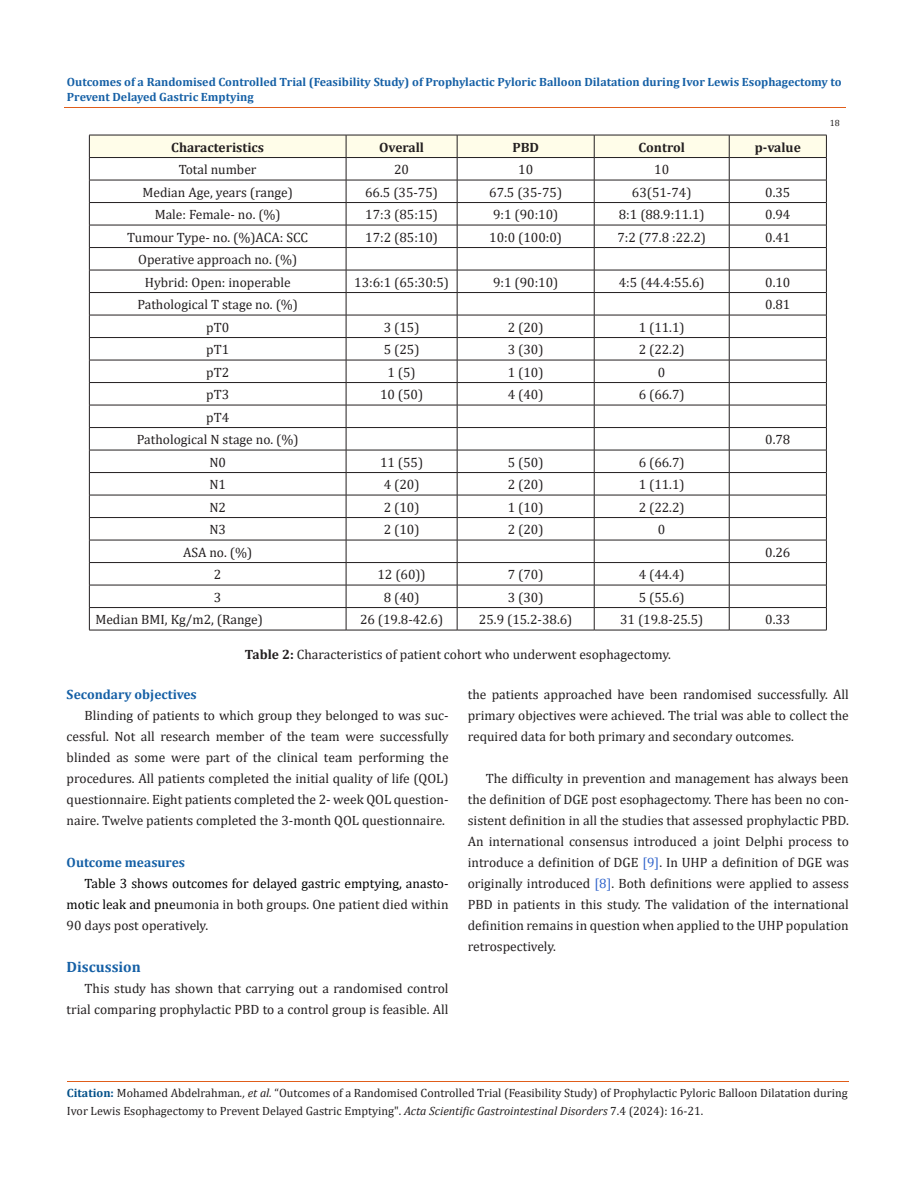
<style>
.page{position:relative;width:917px;height:1188px;background:#fff}
.page>*{position:absolute;margin:0;border:0;box-sizing:border-box;transform-origin:0 0}
.t1{font:700 15px "Cambria";color:#1560a6}
.t2{font:13.5px/21px "Cambria";color:#231f20;text-align:justify}
.t3{font:13.5px/21px "Cambria";color:#000;text-align:justify}
.t4{font:700 13.5px "Cambria";color:#231f20}
.t5{font:700 13.5px "Cambria";color:#1560a6}
.t6{font:12px/18px "Cambria";color:#231f20}
.t7{font:700 12px/15px "Cambria";color:#1560a6}
.t8{font:9px "Cambria";color:#231f20}
.s1{font-weight:700}
.s2{color:#231f20}
.s3{color:#36c}
.s4{font-weight:700;color:#035089}
.s5{font-style:italic}
</style>
<div class="page">
<svg style="left:89px;top:135px;width:738px;height:495px"></svg>
<hr style="left:89px;top:630px;width:257px;height:1px;background:#231f20">
<hr style="left:346px;top:630px;width:111px;height:1px;background:#231f20">
<hr style="left:457px;top:630px;width:137px;height:1px;background:#231f20">
<hr style="left:594px;top:630px;width:135px;height:1px;background:#231f20">
<hr style="left:729px;top:630px;width:97px;height:1px;background:#231f20">
<hr style="left:64px;top:108px;width:781px;height:1px;background:#e05d1a">
<hr style="left:67px;top:1082px;width:781px;height:1px;background:#e05d1a">
<p class="t7" style="left:67px;top:74px;width:776px">Outcomes of a Randomised Controlled Trial (Feasibility Study) of Prophylactic Pyloric Balloon Dilatation during Ivor Lewis Esophagectomy to<br>Prevent Delayed Gastric Emptying</p>
<p class="t8" style="left:829px;top:118px;width:11px">18</p>
<p class="t4" style="left:171px;top:137px;width:94px">Characteristics</p>
<p class="t4" style="left:379px;top:137px;width:46px">Overall</p>
<p class="t4" style="left:512px;top:137px;width:28px">PBD</p>
<p class="t4" style="left:638px;top:137px;width:48px">Control</p>
<p class="t4" style="left:754px;top:137px;width:48px">p-value</p>
<p class="t2" style="left:179px;top:159px;width:79px">Total number</p>
<p class="t2" style="left:394px;top:159px;width:16px">20</p>
<p class="t2" style="left:518px;top:159px;width:16px">10</p>
<p class="t2" style="left:654px;top:159px;width:16px">10</p>
<p class="t2" style="left:142px;top:181px;width:152px">Median Age, years (range)</p>
<p class="t2" style="left:365px;top:181px;width:74px">66.5 (35-75)</p>
<p class="t2" style="left:489px;top:181px;width:74px">67.5 (35-75)</p>
<p class="t2" style="left:632px;top:181px;width:61px">63(51-74)</p>
<p class="t2" style="left:765px;top:181px;width:27px">0.35</p>
<p class="t2" style="left:155px;top:204px;width:127px">Male: Female- no. (%)</p>
<p class="t2" style="left:365px;top:204px;width:74px">17:3 (85:15)</p>
<p class="t2" style="left:493px;top:204px;width:67px">9:1 (90:10)</p>
<p class="t2" style="left:619px;top:204px;width:87px">8:1 (88.9:11.1)</p>
<p class="t2" style="left:765px;top:204px;width:27px">0.94</p>
<p class="t2" style="left:127px;top:226px;width:182px">Tumour Type- no. (%)ACA: SCC</p>
<p class="t2" style="left:365px;top:226px;width:74px">17:2 (85:10)</p>
<p class="t2" style="left:489px;top:226px;width:74px">10:0 (100:0)</p>
<p class="t2" style="left:617px;top:226px;width:90px">7:2 (77.8 :22.2)</p>
<p class="t2" style="left:765px;top:226px;width:27px">0.41</p>
<p class="t2" style="left:138px;top:249px;width:160px">Operative approach no. (%)</p>
<p class="t2" style="left:145px;top:271px;width:147px">Hybrid: Open: inoperable</p>
<p class="t2" style="left:354px;top:271px;width:96px">13:6:1 (65:30:5)</p>
<p class="t2" style="left:493px;top:271px;width:67px">9:1 (90:10)</p>
<p class="t2" style="left:619px;top:271px;width:87px">4:5 (44.4:55.6)</p>
<p class="t2" style="left:765px;top:271px;width:27px">0.10</p>
<p class="t2" style="left:137px;top:294px;width:162px">Pathological T stage no. (%)</p>
<p class="t2" style="left:765px;top:294px;width:27px">0.81</p>
<p class="t2" style="left:206px;top:316px;width:24px">pT0</p>
<p class="t2" style="left:384px;top:316px;width:37px">3 (15)</p>
<p class="t2" style="left:508px;top:316px;width:37px">2 (20)</p>
<p class="t2" style="left:638px;top:316px;width:47px">1 (11.1)</p>
<p class="t2" style="left:206px;top:339px;width:24px">pT1</p>
<p class="t2" style="left:384px;top:339px;width:37px">5 (25)</p>
<p class="t2" style="left:508px;top:339px;width:37px">3 (30)</p>
<p class="t2" style="left:638px;top:339px;width:47px">2 (22.2)</p>
<p class="t2" style="left:206px;top:361px;width:24px">pT2</p>
<p class="t2" style="left:387px;top:361px;width:30px">1 (5)</p>
<p class="t2" style="left:508px;top:361px;width:37px">1 (10)</p>
<p class="t2" style="left:658px;top:361px;width:9px">0</p>
<p class="t2" style="left:206px;top:384px;width:24px">pT3</p>
<p class="t2" style="left:380px;top:384px;width:45px">10 (50)</p>
<p class="t2" style="left:508px;top:384px;width:37px">4 (40)</p>
<p class="t2" style="left:638px;top:384px;width:47px">6 (66.7)</p>
<p class="t2" style="left:206px;top:406px;width:24px">pT4</p>
<p class="t2" style="left:137px;top:429px;width:163px">Pathological N stage no. (%)</p>
<p class="t2" style="left:765px;top:429px;width:27px">0.78</p>
<p class="t2" style="left:209px;top:451px;width:18px">N0</p>
<p class="t2" style="left:380px;top:451px;width:45px">11 (55)</p>
<p class="t2" style="left:508px;top:451px;width:37px">5 (50)</p>
<p class="t2" style="left:638px;top:451px;width:47px">6 (66.7)</p>
<p class="t2" style="left:209px;top:474px;width:18px">N1</p>
<p class="t2" style="left:384px;top:474px;width:37px">4 (20)</p>
<p class="t2" style="left:508px;top:474px;width:37px">2 (20)</p>
<p class="t2" style="left:638px;top:474px;width:47px">1 (11.1)</p>
<p class="t2" style="left:209px;top:496px;width:18px">N2</p>
<p class="t2" style="left:384px;top:496px;width:37px">2 (10)</p>
<p class="t2" style="left:508px;top:496px;width:37px">1 (10)</p>
<p class="t2" style="left:638px;top:496px;width:47px">2 (22.2)</p>
<p class="t2" style="left:209px;top:519px;width:18px">N3</p>
<p class="t2" style="left:384px;top:519px;width:37px">2 (10)</p>
<p class="t2" style="left:508px;top:519px;width:37px">2 (20)</p>
<p class="t2" style="left:658px;top:519px;width:9px">0</p>
<p class="t2" style="left:183px;top:541px;width:70px">ASA no. (%)</p>
<p class="t2" style="left:765px;top:541px;width:27px">0.26</p>
<p class="t2" style="left:214px;top:564px;width:9px">2</p>
<p class="t2" style="left:377px;top:564px;width:50px">12 (60))</p>
<p class="t2" style="left:508px;top:564px;width:37px">7 (70)</p>
<p class="t2" style="left:638px;top:564px;width:47px">4 (44.4)</p>
<p class="t2" style="left:214px;top:586px;width:9px">3</p>
<p class="t2" style="left:384px;top:586px;width:37px">8 (40)</p>
<p class="t2" style="left:508px;top:586px;width:37px">3 (30)</p>
<p class="t2" style="left:638px;top:586px;width:47px">5 (55.6)</p>
<p class="t2" style="left:95px;top:609px;width:169px">Median BMI, Kg/m2, (Range)</p>
<p class="t2" style="left:360px;top:609px;width:85px">26 (19.8-42.6)</p>
<p class="t2" style="left:479px;top:609px;width:95px">25.9 (15.2-38.6)</p>
<p class="t2" style="left:620px;top:609px;width:85px">31 (19.8-25.5)</p>
<p class="t2" style="left:765px;top:609px;width:27px">0.33</p>
<p class="t2" style="left:245px;top:644px;width:427px"><span class="s1">Table 2:</span> Characteristics of patient cohort who underwent esophagectomy.</p>
<p class="t5" style="left:67px;top:685px;width:132px">Secondary objectives</p>
<p class="t2" style="left:67px;top:705px;width:383px;text-indent:18px">Blinding of patients to which group they belonged to was suc&shy;cessful. Not all research member of the team were successfully blinded as some were part of the clinical team performing the procedures. All patients completed the initial quality of life (QOL) questionnaire. Eight patients completed the 2- week QOL question&shy;naire. Twelve patients completed the 3-month QOL questionnaire.</p>
<p class="t5" style="left:67px;top:853px;width:120px">Outcome measures</p>
<p class="t3" style="left:67px;top:873px;width:383px;text-indent:18px">Table 3 shows outcomes for delayed gastric emptying, anasto&shy;motic leak and pne<span class="s2">umonia in both groups. One patient died within 90 days post operatively.</span></p>
<p class="t1" style="left:67px;top:956px;width:76px">Discussion</p>
<p class="t2" style="left:67px;top:978px;width:383px;text-align:right">This study has shown that carrying out a randomised control trial comparing prophylactic PBD to a control group is feasible. All</p>
<p class="t2" style="left:468px;top:684px;width:382px">the patients approached have been randomised successfully. All primary objectives were achieved. The trial was able to collect the required data for both primary and secondary outcomes.</p>
<p class="t2" style="left:468px;top:768px;width:382px;text-indent:18px">The difficulty in prevention and management has always been the definition of DGE post esophagectomy. There has been no con&shy;sistent definition in all the studies that assessed prophylactic PBD.<br>An international consensus introduced a joint Delphi process to introduce a definition of DGE <span class="s3">[9]</span>. In UHP a definition of DGE was originally introduced <span class="s3">[8]</span>. Both definitions were applied to assess PBD in patients in this study. The validation of the international definition remains in question when applied to the UHP population retrospectively.</p>
<p class="t6" style="left:67px;top:1084px;width:782px"><span class="s4">Citation:</span> Mohamed Abdelrahman<span class="s5">., et al.</span> “Outcomes of a Randomised Controlled Trial (Feasibility Study) of Prophylactic Pyloric Balloon Dilatation during<br>Ivor Lewis Esophagectomy to Prevent Delayed Gastric Emptying". <span class="s5">Acta Scientific Gastrointestinal Disorders</span> 7.4 (2024): 16-21.</p>
</div>
